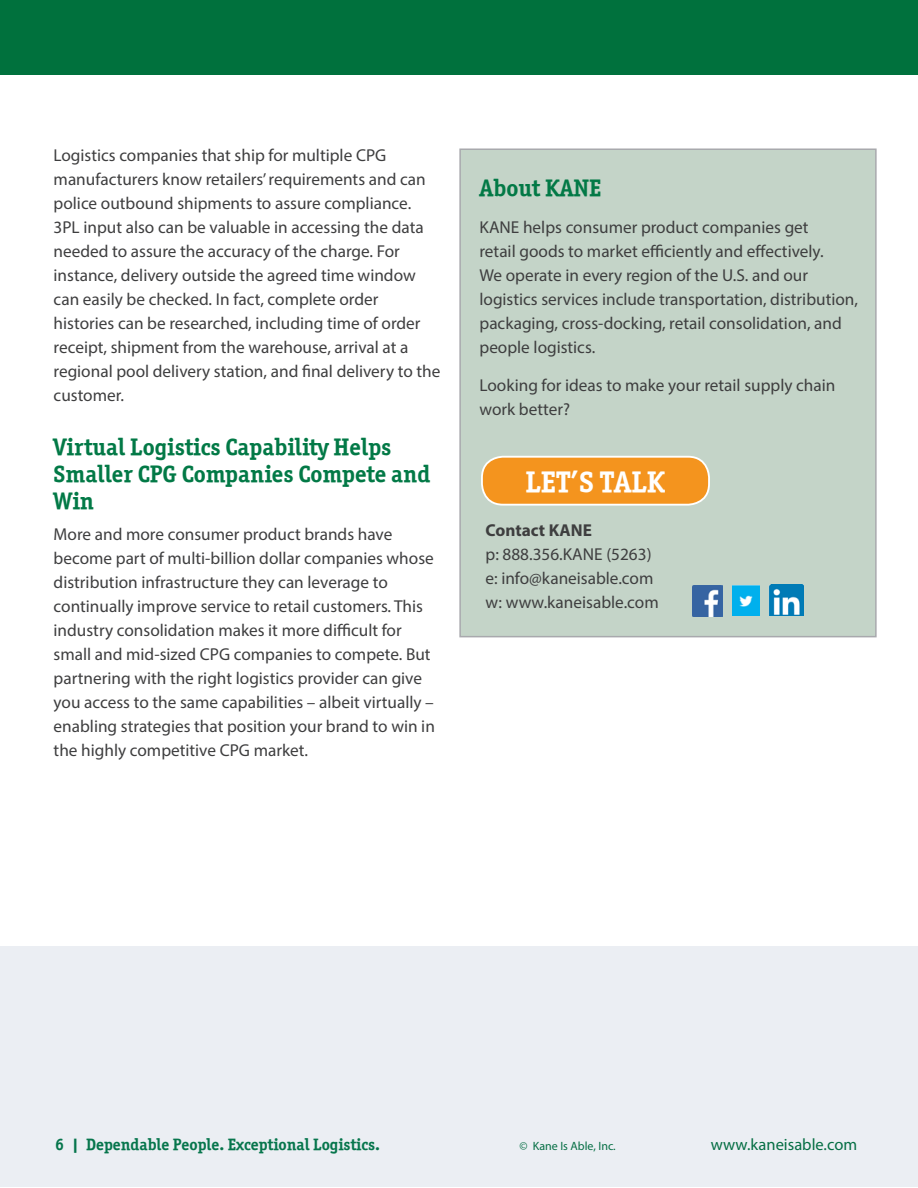
<style>
.page{position:relative;width:918px;height:1188px;background:#fff}
.page>*{position:absolute;margin:0;border:0;box-sizing:border-box;transform-origin:0 0}
.text{font:29.85px "Officina Serif OSITCTT Bold";color:#fff}
.Head{font:24px/27px "Officina Serif OSITCTT Bold";color:#027946}
.text-2{font:17.25px/24px "Myriad Pro";color:#3e3e3f}
.text-3{font:700 17.25px "Myriad Pro";color:#3e3e3f}
.t1{font:16.5px "Officina Serif OSITCTT Bold";color:#027946}
.t2{font:16.5px "Myriad Pro";color:#00713d}
.t3{font:12px "Myriad Pro";color:#00713d}
</style>
<div class="page">
<div style="left:0;top:0;width:918px;height:74px;background:#00713d"></div>
<div style="left:1px;top:946px;width:917px;height:241px;background:#ebeef3"></div>
<div style="left:459px;top:148px;width:418px;height:489px;background:#c4d4c8;border:2px solid #a8a9ad"></div>
<img style="left:732px;top:586px;width:27px;height:30px">
<img style="left:769px;top:584px;width:35px;height:32px">
<img style="left:692px;top:586px;width:31px;height:30px">
<div style="left:482px;top:457px;width:227px;height:48px;background:#f4941e;border-radius:21px"></div>
<div style="left:481px;top:456px;width:229px;height:50px;border:2px solid #fff;border-radius:21px"></div>
<p class="text-2" style="left:54px;top:143px;width:388px">Logistics companies that ship for multiple CPG manufacturers know retailers’ requirements and can police outbound shipments to assure compliance.<br>3PL input also can be valuable in accessing the data needed to assure the accuracy of the charge. For instance, delivery outside the agreed time window can easily be checked. In fact, complete order histories can be researched, including time of order receipt, shipment from the warehouse, arrival at a regional pool delivery station, and final delivery to the customer.</p>
<p class="Head" style="left:54px;top:434px;width:378px">Virtual Logistics Capability Helps<br>Smaller CPG Companies Compete and<br>Win</p>
<p class="text-2" style="left:54px;top:522px;width:383px">More and more consumer product brands have become part of multi-billion dollar companies whose distribution infrastructure they can leverage to continually improve service to retail customers. This industry consolidation makes it more difficult for small and mid-sized CPG companies to compete. But partnering with the right logistics provider can give you access to the same capabilities – albeit virtually – enabling strategies that position your brand to win in the highly competitive CPG market.</p>
<p class="text-3" style="left:486px;top:519px;width:108px">Contact KANE</p>
<p class="Head" style="left:480px;top:174px;width:124px">About KANE</p>
<p class="text-2" style="left:480px;top:215px;width:380px">KANE helps consumer product companies get<br>retail goods to market efficiently and effectively.<br>We operate in every region of the U.S. and our logistics services include transportation, distribution, packaging, cross-docking, retail consolidation, and people logistics.</p>
<p class="text-2" style="left:480px;top:373px;width:357px">Looking for ideas to make your retail supply chain work better?</p>
<p class="text" style="left:525px;top:463px;width:141px">LET’S TALK</p>
<p class="text-2" style="left:486px;top:542px;width:168px">p: 888.356.KANE (5263)</p>
<p class="text-2" style="left:486px;top:566px;width:169px">e: info@kaneisable.com</p>
<p class="text-2" style="left:486px;top:590px;width:175px">w: www.kaneisable.com</p>
<p class="t1" style="left:55px;top:1134px;width:327px">6 | Dependable People. Exceptional Logistics.</p>
<p class="t3" style="left:519px;top:1138px;width:98px">© Kane Is Able, Inc.</p>
<p class="t2" style="left:711px;top:1134px;width:148px">www.kaneisable.com</p>
</div>
